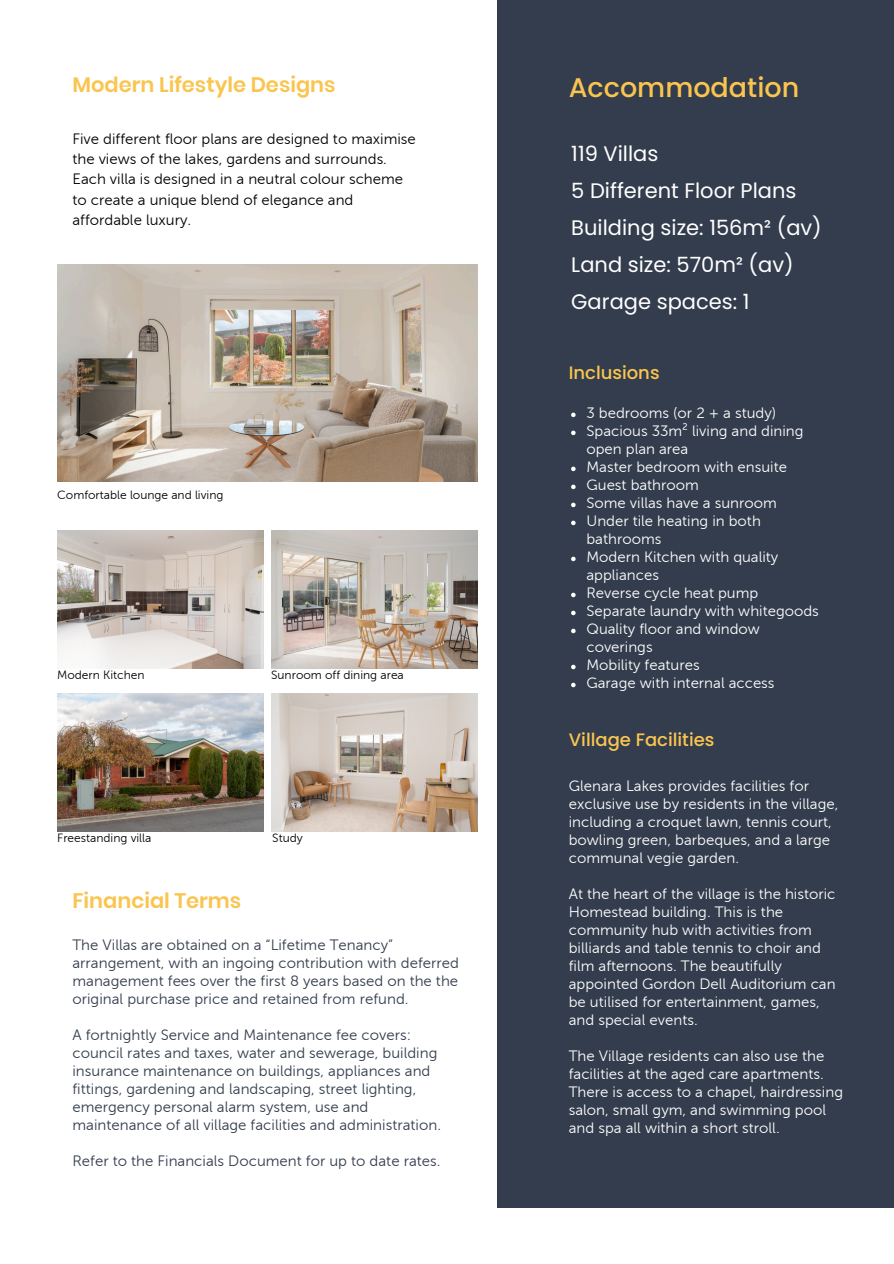
<style>
.page{position:relative;width:894px;height:1264px;background:#fff}
.page>*{position:absolute;margin:0;border:0;box-sizing:border-box;transform-origin:0 0}
.t1{font:500 27px "Poppins";color:#fac54f}
.t2{font:21px/37.2px "Poppins";color:#fff}
.t3{font:600 21px "Poppins";color:#fac54f}
.t4{font:500 18px "Poppins";color:#fac54f}
.t5{font:15px/18px "Museo Sans 300";color:#fff}
.t6{font:15px/18px "Museo Sans 300";color:#333d4d}
.t7{font:15px/20.2px "Museo Sans 300";color:#000}
.t8{font:12px "Museo Sans 300";color:#000}
</style>
<div class="page">
<div style="left:496px;top:0;width:397px;height:1207px;background:#333d4d"></div>
<img style="left:57px;top:265px;width:420px;height:216px">
<svg style="left:571px;top:412px;width:4px;height:5px"></svg>
<svg style="left:571px;top:430px;width:4px;height:5px"></svg>
<svg style="left:571px;top:466px;width:4px;height:5px"></svg>
<svg style="left:571px;top:484px;width:4px;height:5px"></svg>
<svg style="left:571px;top:502px;width:4px;height:5px"></svg>
<svg style="left:571px;top:520px;width:4px;height:5px"></svg>
<svg style="left:571px;top:556px;width:4px;height:5px"></svg>
<svg style="left:571px;top:592px;width:4px;height:5px"></svg>
<svg style="left:571px;top:610px;width:4px;height:5px"></svg>
<svg style="left:571px;top:628px;width:4px;height:5px"></svg>
<svg style="left:571px;top:664px;width:4px;height:5px"></svg>
<svg style="left:571px;top:682px;width:4px;height:5px"></svg>
<img style="left:57px;top:530px;width:206px;height:138px">
<img style="left:271px;top:530px;width:206px;height:138px">
<img style="left:57px;top:693px;width:206px;height:138px">
<img style="left:271px;top:693px;width:206px;height:138px">
<p class="t3" style="left:72px;top:70px;width:264px">Modern Lifestyle Designs</p>
<p class="t7" style="left:72px;top:129px;width:345px">Five different floor plans are designed to maximise the views of the lakes, gardens and surrounds.<br>Each villa is designed in a neutral colour scheme to create a unique blend of elegance and affordable luxury.</p>
<p class="t8" style="left:57px;top:488px;width:168px">Comfortable lounge and living</p>
<p class="t8" style="left:57px;top:668px;width:89px">Modern Kitchen</p>
<p class="t8" style="left:271px;top:668px;width:134px">Sunroom off dining area</p>
<p class="t8" style="left:57px;top:831px;width:96px">Freestanding villa</p>
<p class="t8" style="left:272px;top:831px;width:32px">Study</p>
<h5 class="t3" style="left:72px;top:886px;width:170px">Financial Terms</h5>
<p class="t6" style="left:72px;top:935px;width:388px">The Villas are obtained on a “Lifetime Tenancy” arrangement, with an ingoing contribution with deferred management fees over the first 8 years based on the the original purchase price and retained from refund.</p>
<p class="t6" style="left:72px;top:1025px;width:370px">A fortnightly Service and Maintenance fee covers: council rates and taxes, water and sewerage, building insurance maintenance on buildings, appliances and fittings, gardening and landscaping, street lighting, emergency personal alarm system, use and maintenance of all village facilities and administration.</p>
<p class="t6" style="left:72px;top:1151px;width:369px">Refer to the Financials Document for up to date rates.</p>
<p class="t1" style="left:568px;top:68px;width:232px">Accommodation</p>
<p class="t2" style="left:571px;top:135px;width:252px">119 Villas<br>5 Different Floor Plans<br>Building size: 156m² (av)<br>Land size: 570m² (av)<br>Garage spaces: 1</p>
<p class="t4" style="left:568px;top:360px;width:92px">Inclusions</p>
<p class="t5" style="left:586px;top:404px;width:191px">3 bedrooms (or 2 + a study)</p>
<h2 class="t5" style="left:586px;top:422px;width:218px">Spacious 33m² living and dining open plan area</h2>
<h5 class="t5" style="left:586px;top:458px;width:202px">Master bedroom with ensuite</h5>
<h5 class="t5" style="left:586px;top:476px;width:114px">Guest bathroom</h5>
<h5 class="t5" style="left:586px;top:494px;width:192px">Some villas have a sunroom</h5>
<h1 class="t5" style="left:586px;top:512px;width:176px">Under tile heating in both bathrooms</h1>
<h3 class="t5" style="left:586px;top:548px;width:193px">Modern Kitchen with quality appliances</h3>
<h4 class="t5" style="left:586px;top:584px;width:173px">Reverse cycle heat pump</h4>
<p class="t5" style="left:586px;top:602px;width:234px">Separate laundry with whitegoods</p>
<p class="t5" style="left:586px;top:620px;width:175px">Quality floor and window coverings</p>
<p class="t5" style="left:586px;top:656px;width:115px">Mobility features</p>
<p class="t5" style="left:586px;top:674px;width:189px">Garage with internal access</p>
<p class="t4" style="left:568px;top:726px;width:147px">Village Facilities</p>
<p class="t5" style="left:568px;top:776px;width:271px">Glenara Lakes provides facilities for exclusive use by residents in the village, including a croquet lawn, tennis court, bowling green, barbeques, and a large communal vegie garden.</p>
<p class="t5" style="left:568px;top:884px;width:268px">At the heart of the village is the historic Homestead building. This is the community hub with activities from billiards and table tennis to choir and film afternoons. The beautifully appointed Gordon Dell Auditorium can be utilised for entertainment, games, and special events.</p>
<p class="t5" style="left:568px;top:1046px;width:276px">The Village residents can also use the facilities at the aged care apartments.<br>There is access to a chapel, hairdressing salon, small gym, and swimming pool and spa all within a short stroll.</p>
</div>
